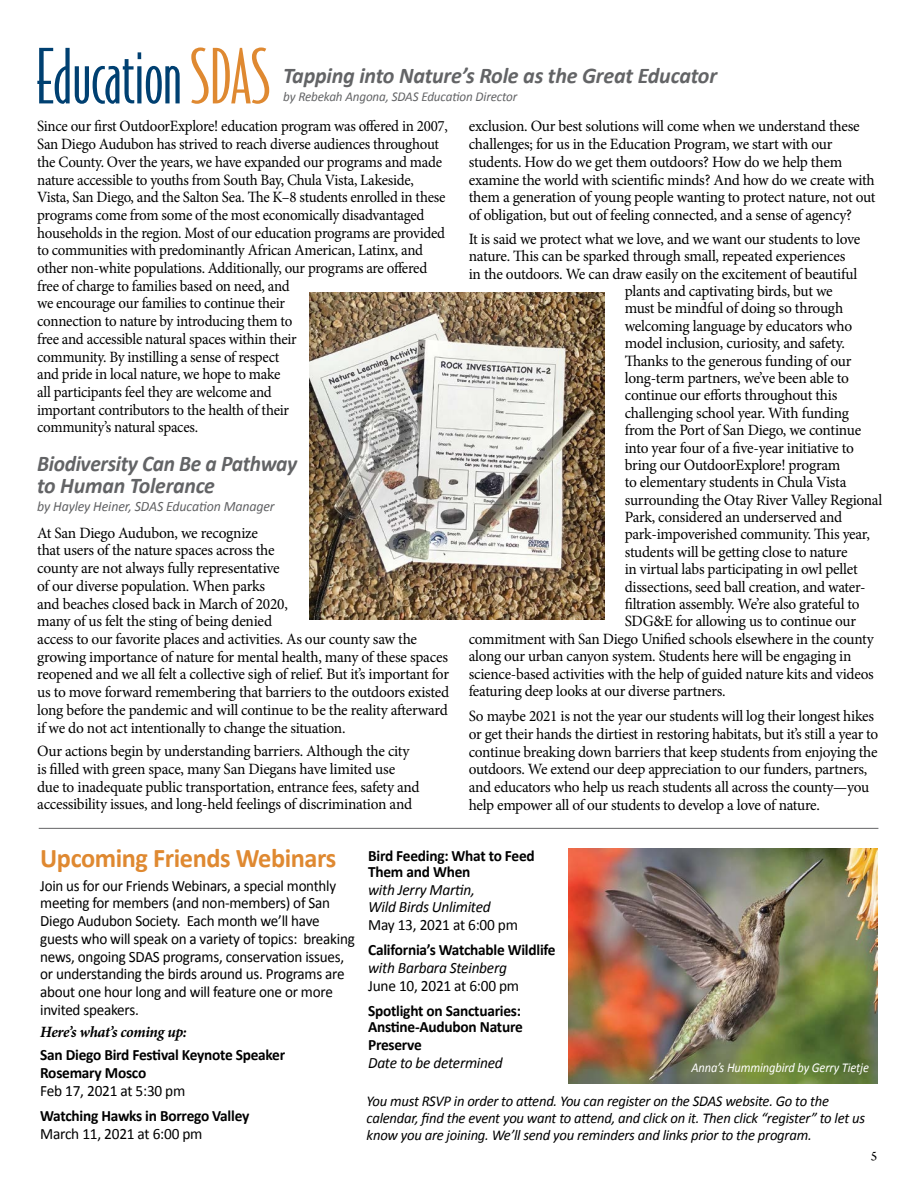
<style>
.page{position:relative;width:918px;height:1188px;background:#fff}
.page>*{position:absolute;margin:0;border:0;box-sizing:border-box;transform-origin:0 0}
.t1{font:72px "Bodega Sans";letter-spacing:-.01em;color:#004071}
.t2{font:700 27px "Calibri";letter-spacing:-.015em;color:#df8931}
.t3{font:italic 700 22.5px "Calibri";letter-spacing:-.01em;color:#636466}
.t4{font:italic 700 22.5px/21.8px "Calibri";letter-spacing:-.01em;color:#636466;scale:.95 1}
.t5{font:15.75px/17.7px "Minion Pro";letter-spacing:-.02em;color:#000}
.t6{font:15.75px/17.7px "Minion Pro";letter-spacing:-.02em;color:#000;scale:.95 1}
.t7{font:15.75px/17.7px "Calibri";letter-spacing:-.015em;color:#000;scale:.95 1}
.t8{font:700 15.75px/17.1px "Calibri";letter-spacing:-.015em;color:#000}
.t9{font:15.75px "Calibri";letter-spacing:-.015em;color:#000}
.t10{font:italic 15.75px/17.7px "Calibri";letter-spacing:-.015em;color:#000}
.t11{font:italic 700 15.75px "Minion Pro";letter-spacing:-.025em;color:#000}
.t12{font:italic 15px/17px "Calibri";letter-spacing:-.015em;color:#000}
.t13{font:italic 14.25px "Calibri";letter-spacing:-.01em;color:#616264}
.t14{font:italic 13.5px "Calibri";letter-spacing:-.01em;color:#636466}
.t15{font:italic 13.5px "Calibri";letter-spacing:-.01em;color:#fff;scale:.92 1}
.t16{font:13.5px "Arno Pro Sm Text";color:#000}
.s1{color:#df8931}
</style>
<div class="page">
<hr style="left:39px;top:828px;width:839px;height:1px;background:#636466">
<img style="left:310px;top:293px;width:295px;height:327px">
<img style="left:568px;top:849px;width:310px;height:234px">
<h1 class="t1" style="left:36px;top:34px;width:237px">Education <span class="s1">SDAS</span></h1>
<h3 class="t3" style="left:283px;top:61px;width:435px">Tapping into Nature’s Role as the Great Educator</h3>
<p class="t14" style="left:283px;top:88px;width:236px">by Rebekah Angona, SDAS Education Director</p>
<p class="t6" style="left:37px;top:118px;width:434px">Since our first OutdoorExplore! education program was offered in 2007, San Diego Audubon has strived to reach diverse audiences throughout the County. Over the years, we have expanded our programs and made nature accessible to youths from South Bay, Chula Vista, Lakeside, Vista, San Diego, and the Salton Sea. The K–8 students enrolled in these programs come from some of the most economically disadvantaged households in the region. Most of our education programs are provided to communities with predominantly African American, Latinx, and other non-white populations. Additionally, our programs are offered free of charge to families based on need, and<br>we encourage our families to continue their<br>connection to nature by introducing them to<br>free and accessible natural spaces within their<br>community. By instilling a sense of respect<br>and pride in local nature, we hope to make<br>all participants feel they are welcome and<br>important contributors to the health of their<br>community’s natural spaces.</p>
<h3 class="t4" style="left:37px;top:452px;width:275px">Biodiversity Can Be a Pathway to Human Tolerance</h3>
<p class="t13" style="left:37px;top:498px;width:239px">by Hayley Heiner, SDAS Education Manager</p>
<p class="t5" style="left:37px;top:524px;width:414px">At San Diego Audubon, we recognize<br>that users of the nature spaces across the<br>county are not always fully representative<br>of our diverse population. When parks<br>and beaches closed back in March of 2020,<br>many of us felt the sting of being denied<br>access to our favorite places and activities. As our county saw the growing importance of nature for mental health, many of these spaces reopened and we all felt a collective sigh of relief. But it’s important for us to move forward remembering that barriers to the outdoors existed long before the pandemic and will continue to be the reality afterward if we do not act intentionally to change the situation.</p>
<p class="t5" style="left:37px;top:742px;width:384px">Our actions begin by understanding barriers. Although the city is filled with green space, many San Diegans have limited use due to inadequate public transportation, entrance fees, safety and accessibility issues, and long-held feelings of discrimination and</p>
<p class="t5" style="left:469px;top:118px;width:408px">exclusion. Our best solutions will come when we understand these challenges; for us in the Education Program, we start with our students. How do we get them outdoors? How do we help them examine the world with scientific minds? And how do we create with them a generation of young people wanting to protect nature, not out of obligation, but out of feeling connected, and a sense of agency?</p>
<p class="t5" style="left:469px;top:230px;width:393px">It is said we protect what we love, and we want our students to love</p>
<p class="t5" style="left:469px;top:247px;width:378px">nature. This can be sparked through small, repeated experiences</p>
<p class="t5" style="left:469px;top:265px;width:390px">in the outdoors. We can draw easily on the excitement of beautiful</p>
<p class="t5" style="left:625px;top:282px;width:209px">plants and captivating birds, but we</p>
<p class="t5" style="left:625px;top:300px;width:220px">must be mindful of doing so through</p>
<p class="t5" style="left:625px;top:317px;width:229px">welcoming language by educators who</p>
<p class="t5" style="left:625px;top:334px;width:222px">model inclusion, curiosity, and safety.</p>
<p class="t5" style="left:625px;top:352px;width:228px">Thanks to the generous funding of our</p>
<p class="t5" style="left:625px;top:369px;width:226px">long-term partners, we’ve been able to</p>
<p class="t5" style="left:625px;top:387px;width:214px">continue our efforts throughout this</p>
<p class="t5" style="left:625px;top:404px;width:226px">challenging school year. With funding</p>
<p class="t5" style="left:625px;top:421px;width:238px">from the Port of San Diego, we continue</p>
<p class="t5" style="left:625px;top:439px;width:231px">into year four of a five-year initiative to</p>
<p class="t5" style="left:625px;top:456px;width:217px">bring our OutdoorExplore! program</p>
<p class="t5" style="left:625px;top:474px;width:223px">to elementary students in Chula Vista</p>
<p class="t5" style="left:625px;top:491px;width:259px">surrounding the Otay River Valley Regional</p>
<p class="t5" style="left:625px;top:508px;width:219px">Park, considered an underserved and</p>
<p class="t5" style="left:625px;top:526px;width:247px">park-impoverished community. This year,</p>
<p class="t5" style="left:625px;top:543px;width:224px">students will be getting close to nature</p>
<p class="t5" style="left:625px;top:560px;width:234px">in virtual labs participating in owl pellet</p>
<p class="t5" style="left:625px;top:578px;width:242px">dissections, seed ball creation, and water-</p>
<p class="t5" style="left:625px;top:595px;width:236px">filtration assembly. We’re also grateful to</p>
<p class="t5" style="left:625px;top:613px;width:233px">SDG&amp;E for allowing us to continue our</p>
<p class="t5" style="left:469px;top:630px;width:406px">commitment with San Diego Unified schools elsewhere in the county</p>
<p class="t5" style="left:469px;top:647px;width:384px">along our urban canyon system. Students here will be engaging in</p>
<p class="t5" style="left:469px;top:665px;width:407px">science-based activities with the help of guided nature kits and videos</p>
<p class="t5" style="left:469px;top:682px;width:258px">featuring deep looks at our diverse partners.</p>
<p class="t5" style="left:469px;top:707px;width:411px">So maybe 2021 is not the year our students will log their longest hikes or get their hands the dirtiest in restoring habitats, but it’s still a year to continue breaking down barriers that keep students from enjoying the outdoors. We extend our deep appreciation to our funders, partners, and educators who help us reach students all across the county—you help empower all of our students to develop a love of nature.</p>
<h2 class="t2" style="left:40px;top:841px;width:298px">Upcoming Friends Webinars</h2>
<p class="t7" style="left:40px;top:876px;width:333px">Join us for our Friends Webinars, a special monthly meeting for members (and non-members) of San Diego Audubon Society. Each month we’ll have guests who will speak on a variety of topics: breaking news, ongoing SDAS programs, conservation issues, or understanding the birds around us. Programs are about one hour long and will feature one or more invited speakers.</p>
<p class="t11" style="left:40px;top:1021px;width:148px">Here’s what’s coming up:</p>
<p class="t8" style="left:40px;top:1046px;width:247px;line-height:17.7px">San Diego Bird Festival Keynote Speaker<br>Rosemary Mosco</p>
<p class="t9" style="left:40px;top:1081px;width:147px">Feb 17, 2021 at 5:30 pm</p>
<p class="t8" style="left:40px;top:1107px;width:211px">Watching Hawks in Borrego Valley</p>
<p class="t9" style="left:40px;top:1124px;width:164px">March 11, 2021 at 6:00 pm</p>
<p class="t8" style="left:368px;top:846px;width:168px;line-height:16.5px">Bird Feeding: What to Feed<br>Them and When</p>
<p class="t10" style="left:368px;top:880px;width:124px">with Jerry Martin,<br>Wild Birds Unlimited</p>
<p class="t9" style="left:368px;top:915px;width:151px">May 13, 2021 at 6:00 pm</p>
<p class="t8" style="left:368px;top:941px;width:189px">California’s Watchable Wildlife</p>
<p class="t10" style="left:368px;top:958px;width:140px">with Barbara Steinberg</p>
<p class="t9" style="left:368px;top:976px;width:153px">June 10, 2021 at 6:00 pm</p>
<p class="t8" style="left:368px;top:1001px;width:156px;text-align:justify">Spotlight on Sanctuaries:<br>Anstine-Audubon Nature Preserve</p>
<p class="t10" style="left:368px;top:1053px;width:136px">Date to be determined</p>
<p class="t12" style="left:367px;top:1091px;width:500px">You must RSVP in order to attend. You can register on the SDAS website. Go to the calendar, find the event you want to attend, and click on it. Then click “register” to let us know you are joining. We’ll send you reminders and links prior to the program.</p>
<p class="t15" style="left:691px;top:1060px;width:195px">Anna’s Hummingbird by Gerry Tietje</p>
<p class="t16" style="left:871px;top:1148px;width:8px">5</p>
</div>
